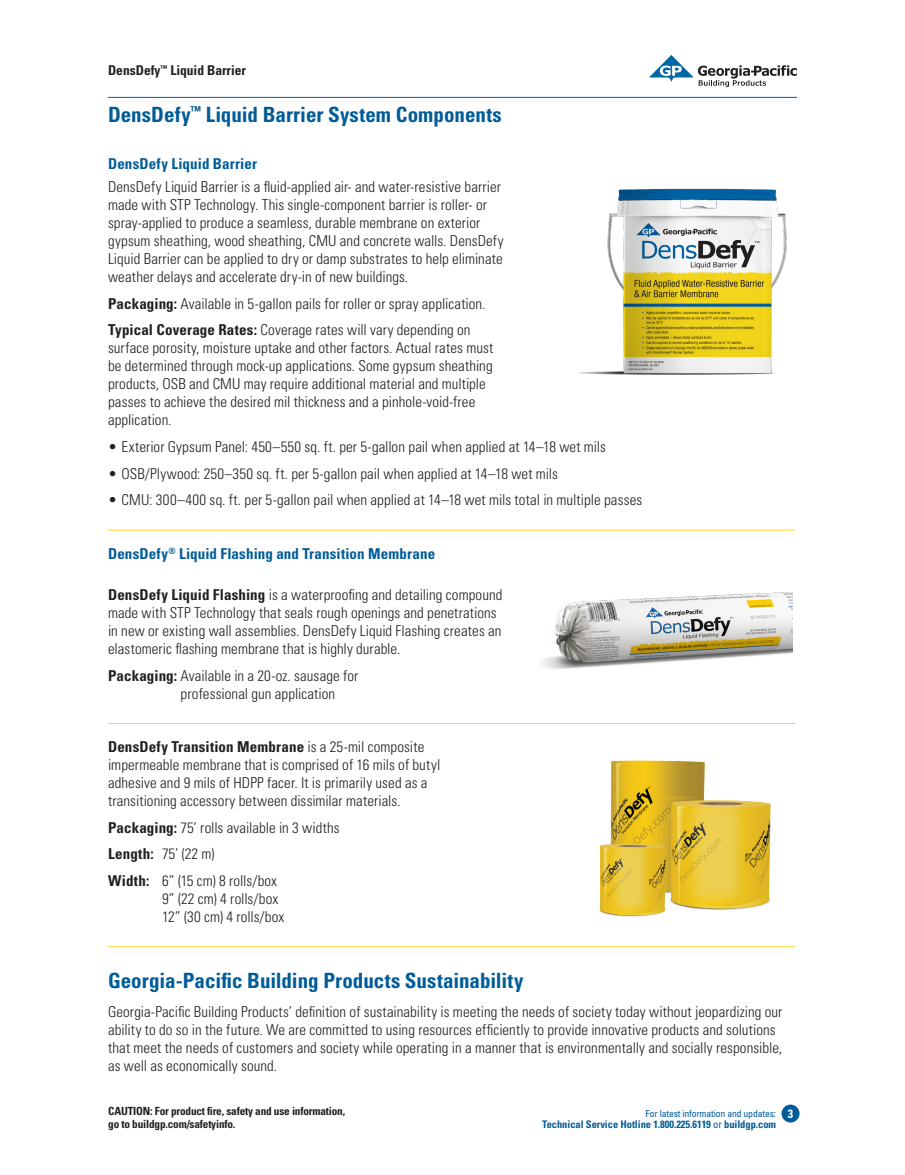
<style>
.page{position:relative;width:905px;height:1175px;background:#fff}
.page>*{position:absolute;margin:0;border:0;box-sizing:border-box;transform-origin:0 0}
.Headline{font:700 condensed 21px "Univers";color:#005c98}
.Body_copy{font:300 condensed 15px/18px "Univers";letter-spacing:.005em;color:#231f20}
.Subhead{font:700 condensed 15px "Univers";letter-spacing:.01em;color:#005c98}
.t1{font:700 condensed 13.5px "Univers";color:#231f20}
.t2{font:700 condensed 11.25px/12.8px "Univers";letter-spacing:-.015em;color:#231f20}
.t3{font:700 condensed 10.5px "Univers";letter-spacing:-.005em;color:#005c98}
.t4{font:condensed 9.75px "Univers";letter-spacing:-.015em;color:#005c98}
.s1{font-weight:700}
.s2{font-weight:700;font-size:12px;color:#fff}
.s3{font-weight:400}
</style>
<div class="page">
<div style="left:781px;top:1104px;width:18px;height:18px;background:#005c98;border-radius:50%"></div>
<hr style="left:108px;top:97px;width:688px;height:1px;background:#005c98">
<svg style="left:649px;top:55px;width:147px;height:32px"></svg>
<hr style="left:108px;top:529px;width:687px;height:1px;background:#ffdb1f">
<hr style="left:108px;top:723px;width:687px;height:1px;background:#ffdb1f">
<hr style="left:108px;top:946px;width:687px;height:1px;background:#ffdb1f">
<img style="left:578px;top:188px;width:209px;height:187px">
<img style="left:542px;top:592px;width:250px;height:77px">
<img style="left:599px;top:760px;width:172px;height:157px">
<p class="t1" style="left:108px;top:62px;width:139px">DensDefy<sup>™</sup> Liquid Barrier</p>
<p class="Headline" style="left:108px;top:101px;width:395px">DensDefy<sup>™</sup> Liquid Barrier System Components</p>
<p class="Subhead" style="left:108px;top:154px;width:150px">DensDefy Liquid Barrier</p>
<p class="Body_copy" style="left:108px;top:177px;width:397px">DensDefy Liquid Barrier is a fluid-applied air- and water-resistive barrier made with STP Technology. This single-component barrier is roller- or spray-applied to produce a seamless, durable membrane on exterior gypsum sheathing, wood sheathing, CMU and concrete walls. DensDefy Liquid Barrier can be applied to dry or damp substrates to help eliminate weather delays and accelerate dry-in of new buildings.</p>
<p class="Body_copy" style="left:108px;top:294px;width:379px"><span class="s1">Packaging:</span> Available in 5-gallon pails for roller or spray application.</p>
<p class="Body_copy" style="left:108px;top:321px;width:387px"><span class="s1">Typical Coverage Rates:</span> Coverage rates will vary depending on surface porosity, moisture uptake and other factors. Actual rates must be determined through mock-up applications. Some gypsum sheathing products, OSB and CMU may require additional material and multiple passes to achieve the desired mil thickness and a pinhole-void-free application.</p>
<p class="Body_copy" style="left:108px;top:437px;width:499px">• Exterior Gypsum Panel: 450–550 sq. ft. per 5-gallon pail when applied at 14–18 wet mils</p>
<p class="Body_copy" style="left:108px;top:464px;width:451px">• OSB/Plywood: 250–350 sq. ft. per 5-gallon pail when applied at 14–18 wet mils</p>
<p class="Body_copy" style="left:108px;top:491px;width:535px">• CMU: 300–400 sq. ft. per 5-gallon pail when applied at 14–18 wet mils total in multiple passes</p>
<p class="Subhead" style="left:108px;top:544px;width:328px">DensDefy<sup>®</sup> Liquid Flashing and Transition Membrane</p>
<p class="Body_copy" style="left:108px;top:585px;width:396px"><span class="s1">DensDefy Liquid Flashing</span> is a waterproofing and detailing compound made with STP Technology that seals rough openings and penetrations in new or existing wall assemblies. DensDefy Liquid Flashing creates an elastomeric flashing membrane that is highly durable.</p>
<p class="Body_copy" style="left:181px;top:666px;width:179px;text-indent:-73px"><span class="s1">Packaging:</span> Available in a 20-oz. sausage for professional gun application</p>
<p class="Body_copy" style="left:108px;top:737px;width:334px"><span class="s1">DensDefy Transition Membrane</span> is a 25-mil composite impermeable membrane that is comprised of 16 mils of butyl adhesive and 9 mils of HDPP facer. It is primarily used as a transitioning accessory between dissimilar materials.</p>
<p class="Body_copy" style="left:108px;top:818px;width:233px"><span class="s1">Packaging:</span> 75’ rolls available in 3 widths</p>
<p class="Body_copy" style="left:108px;top:844px;width:108px"><span class="s1">Length:</span> 75’ (22 m)</p>
<p class="Body_copy" style="left:162px;top:871px;width:124px;text-indent:-54px"><span class="s1">Width:</span> 6” (15 cm) 8 rolls/box<br>9” (22 cm) 4 rolls/box<br>12” (30 cm) 4 rolls/box</p>
<p class="Headline" style="left:108px;top:967px;width:417px">Georgia-Pacific Building Products Sustainability</p>
<p class="Body_copy" style="left:108px;top:1002px;width:675px">Georgia-Pacific Building Products’ definition of sustainability is meeting the needs of society today without jeopardizing our ability to do so in the future. We are committed to using resources efficiently to provide innovative products and solutions that meet the needs of customers and society while operating in a manner that is environmentally and socially responsible, as well as economically sound.</p>
<p class="t2" style="left:108px;top:1104px;width:238px">CAUTION: For product fire, safety and use information, go to buildgp.com/safetyinfo.</p>
<p class="t4" style="left:645px;top:1106px;width:149px">For latest information and updates: <span class="s2">3</span></p>
<p class="t3" style="left:542px;top:1117px;width:235px">Technical Service Hotline 1.800.225.6119 <span class="s3">or</span> buildgp.com</p>
</div>
